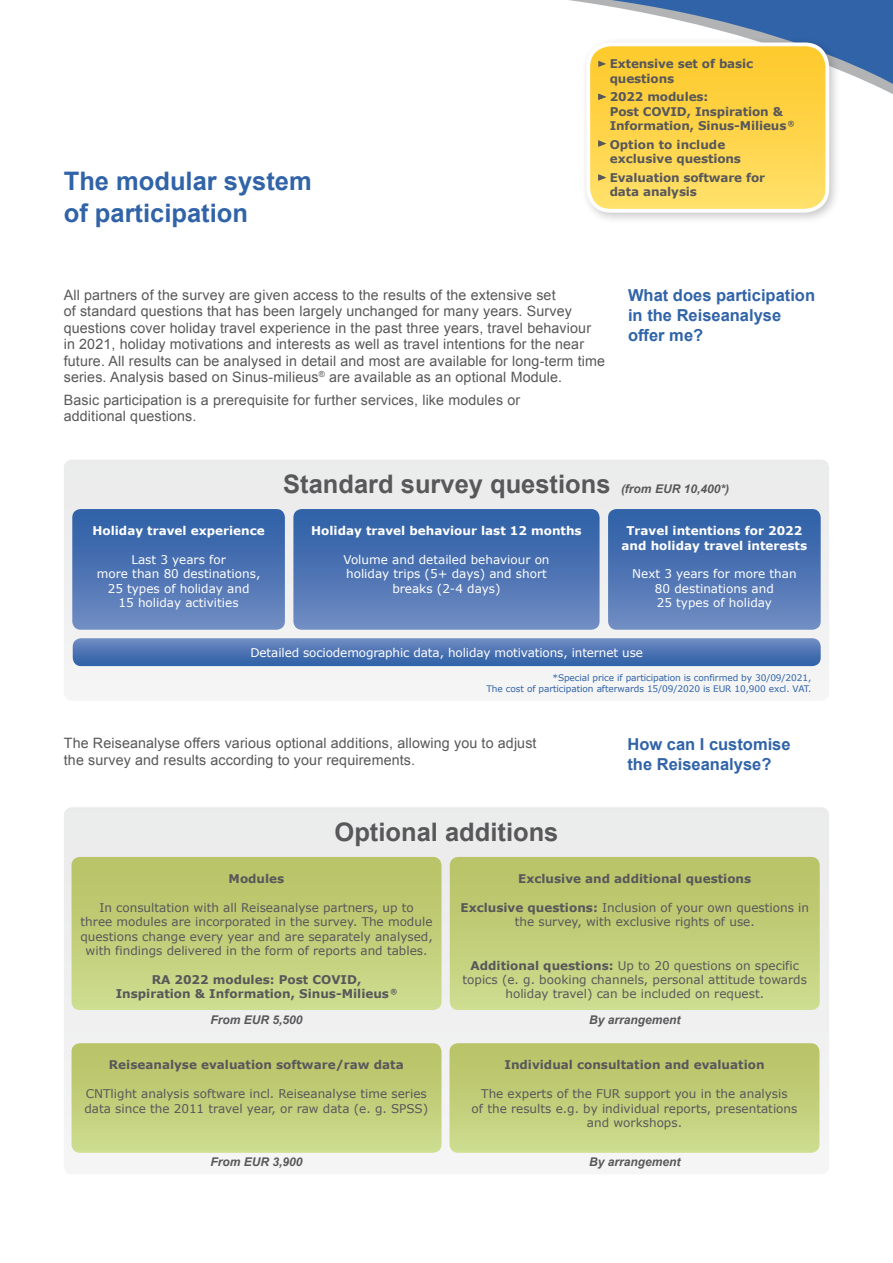
<style>
.page{position:relative;width:893px;height:1263px;background:#fff}
.page>*{position:absolute;margin:0;border:0;box-sizing:border-box;transform-origin:0 0}
.t1{font:700 25.5px "Arial";color:#58585a}
.t2{font:700 25.5px/32.4px "Arial";color:#3063a8}
.t3{font:700 16.5px/19.8px "Arial";color:#3063a8}
.t4{font:14.25px/16.5px "Arial";letter-spacing:.01em;color:#58585a}
.t5{font:12px/14.4px "Verdana";color:#58585a;text-align:center}
.t6{font:700 12px/14.4px "Verdana";color:#58585a}
.t7{font:12px/14.4px "Verdana";color:#fff;text-align:center}
.t8{font:700 12px/14.4px "Verdana";color:#fff;text-align:center}
.t9{font:italic 700 12px "Arial";color:#58585a}
.t10{font:9px/10.8px "Verdana";letter-spacing:-.01em;color:#3063a8;text-align:right}
.s1{font-style:italic;font-size:12px}
.s2{font-weight:700}
</style>
<div class="page">
<div style="left:64px;top:460px;width:765px;height:241px;background:#ececed;border-radius:9px"></div>
<svg style="left:73px;top:638px;width:748px;height:28px;background:#5076b4"></svg>
<svg style="left:72px;top:509px;width:213px;height:121px;background:#4e75b4"></svg>
<svg style="left:608px;top:509px;width:213px;height:121px;background:#4e75b3"></svg>
<svg style="left:293px;top:509px;width:307px;height:121px;background:#4e75b3"></svg>
<div style="left:580px;top:37px;width:261px;height:187px;background:#1a171c;opacity:.25"></div>
<svg style="left:569px;top:0;width:324px;height:211px"></svg>
<div style="left:64px;top:807px;width:765px;height:367px;background:#efeff0;border-radius:9px"></div>
<svg style="left:72px;top:857px;width:369px;height:153px;background:#c1ce79"></svg>
<svg style="left:450px;top:857px;width:370px;height:153px;background:#c1ce79"></svg>
<svg style="left:72px;top:1043px;width:369px;height:110px;background:#c2ce79"></svg>
<svg style="left:449px;top:1043px;width:370px;height:110px;background:#c2ce7b"></svg>
<h1 class="t2" style="left:64px;top:165px;width:249px">The modular system of participation</h1>
<p class="t6" style="left:610px;top:56px;width:145px">Extensive set of basic questions</p>
<p class="t6" style="left:610px;top:89px;width:186px">2022 modules:<br>Post COVID, Inspiration &amp;<br>Information, Sinus-Milieus <sup>®</sup></p>
<p class="t6" style="left:610px;top:137px;width:133px">Option to include exclusive questions</p>
<p class="t6" style="left:610px;top:170px;width:157px">Evaluation software for data analysis</p>
<p class="t4" style="left:64px;top:286px;width:543px">All partners of the survey are given access to the results of the extensive set<br>of standard questions that has been largely unchanged for many years. Survey questions cover holiday travel experience in the past three years, travel behaviour in 2021, holiday motivations and interests as well as travel intentions for the near future. All results can be analysed in detail and most are available for long-term time series. Analysis based on Sinus-milieus<sup>®</sup> are available as an optional Module.</p>
<p class="t4" style="left:64px;top:392px;width:458px">Basic participation is a prerequisite for further services, like modules or additional questions.</p>
<p class="t3" style="left:628px;top:286px;width:189px">What does participation in the Reiseanalyse offer me?</p>
<p class="t8" style="left:92px;top:523px;width:174px">Holiday travel experience</p>
<p class="t7" style="left:97px;top:552px;width:165px">Last 3 years for<br>more than 80 destinations,<br>25 types of holiday and<br>15 holiday activities</p>
<h1 class="t1" style="left:283px;top:467px;width:447px">Standard survey questions <span class="s1">(from EUR 10,400*)</span></h1>
<p class="t8" style="left:311px;top:523px;width:272px">Holiday travel behaviour last 12 months</p>
<p class="t7" style="left:343px;top:552px;width:208px">Volume and detailed behaviour on holiday trips (5+ days) and short breaks (2-4 days)</p>
<p class="t8" style="left:622px;top:523px;width:187px">Travel intentions for 2022 and holiday travel interests</p>
<p class="t7" style="left:632px;top:567px;width:166px">Next 3 years for more than<br>80 destinations and<br>25 types of holiday</p>
<p class="t7" style="left:250px;top:645px;width:394px">Detailed sociodemographic data, holiday motivations, internet use</p>
<p class="t10" style="left:486px;top:673px;width:326px">*Special price if participation is confirmed by 30/09/2021,<br>The cost of participation afterwards 15/09/2020 is EUR 10,900 excl. VAT.</p>
<p class="t4" style="left:64px;top:735px;width:474px">The Reiseanalyse offers various optional additions, allowing you to adjust the survey and results according to your requirements.</p>
<h1 class="t1" style="left:335px;top:815px;width:225px">Optional additions</h1>
<p class="t3" style="left:627px;top:735px;width:165px">How can I customise the Reiseanalyse?</p>
<p class="t6" style="left:229px;top:871px;width:57px">Modules</p>
<p class="t5" style="left:80px;top:900px;width:354px">In consultation with all Reiseanalyse partners, up to<br>three modules are incorporated in the survey. The module questions change every year and are separately analysed, with findings delivered in the form of reports and tables.</p>
<p class="t6" style="left:116px;top:972px;width:283px;text-align:center">RA 2022 modules: Post COVID,<br>Inspiration &amp; Information, Sinus-Milieus <sup>®</sup></p>
<p class="t6" style="left:518px;top:871px;width:235px">Exclusive and additional questions</p>
<p class="t5" style="left:460px;top:900px;width:350px"><span class="s2">Exclusive questions:</span> Inclusion of your own questions in the survey, with exclusive rights of use.</p>
<p class="t5" style="left:462px;top:958px;width:346px"><span class="s2">Additional questions:</span> Up to 20 questions on specific topics (e. g. booking channels, personal attitude towards holiday travel) can be included on request.</p>
<p class="t9" style="left:211px;top:1011px;width:94px">From EUR 5,500</p>
<p class="t9" style="left:589px;top:1012px;width:93px">By arrangement</p>
<p class="t6" style="left:109px;top:1057px;width:296px">Reiseanalyse evaluation software/raw data</p>
<p class="t5" style="left:84px;top:1086px;width:345px;text-align:left">CNTlight analysis software incl. Reiseanalyse time series data since the 2011 travel year, or raw data (e. g. SPSS)</p>
<p class="t9" style="left:211px;top:1154px;width:94px">From EUR 3,900</p>
<p class="t6" style="left:504px;top:1057px;width:262px">Individual consultation and evaluation</p>
<p class="t5" style="left:472px;top:1086px;width:327px">The experts of the FUR support you in the analysis<br>of the results e.g. by individual reports, presentations and workshops.</p>
<p class="t9" style="left:589px;top:1154px;width:93px">By arrangement</p>
</div>
